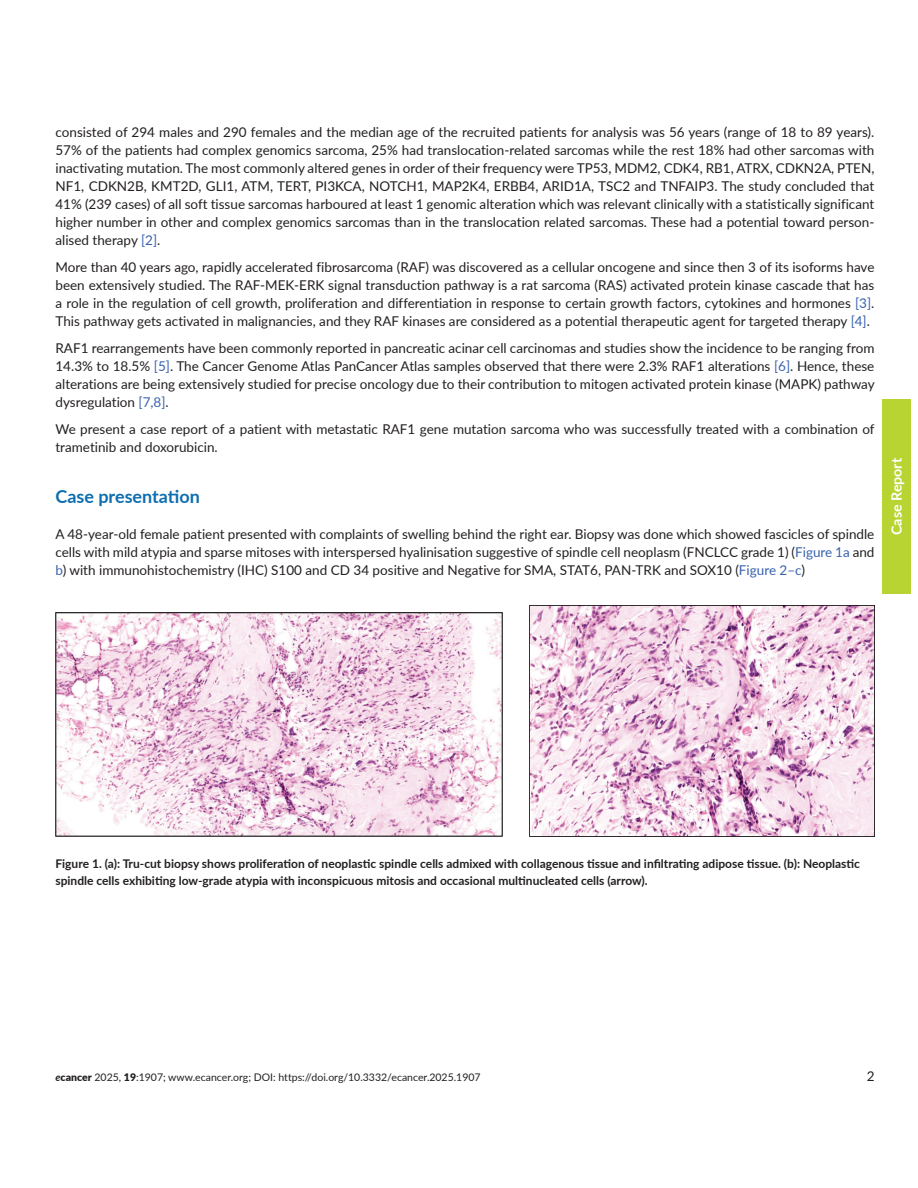
<style>
.page{position:relative;width:918px;height:1188px;background:#fff}
.page>*{position:absolute;margin:0;border:0;box-sizing:border-box;transform-origin:0 0}
.t1{font:700 18px "Lato";color:#0e6eb0}
.t2{font:700 14.25px "Lato";color:#fff}
.t3{font:13.5px/18px "Lato";color:#231f20;text-align:justify}
.t4{font:700 12px/16.5px "Lato";color:#231f20}
.t5{font:10.5px "Lato";color:#231f20}
.s1{color:#3862ae}
.s2{font-weight:700;font-style:italic}
.s3{font-weight:900}
</style>
<div class="page">
<div style="left:882px;top:399px;width:29px;height:195px;background:#b8d432"></div>
<img style="left:56px;top:612px;width:446px;height:224px">
<img style="left:529px;top:605px;width:345px;height:231px">
<p class="t3" style="left:55px;top:122px;width:821px">consisted of 294 males and 290 females and the median age of the recruited patients for analysis was 56 years (range of 18 to 89 years).<br>57% of the patients had complex genomics sarcoma, 25% had translocation-related sarcomas while the rest 18% had other sarcomas with inactivating mutation. The most commonly altered genes in order of their frequency were TP53, MDM2, CDK4, RB1, ATRX, CDKN2A, PTEN, NF1, CDKN2B, KMT2D, GLI1, ATM, TERT, PI3KCA, NOTCH1, MAP2K4, ERBB4, ARID1A, TSC2 and TNFAIP3. The study concluded that 41% (239 cases) of all soft tissue sarcomas harboured at least 1 genomic alteration which was relevant clinically with a statistically significant higher number in other and complex genomics sarcomas than in the translocation related sarcomas. These had a potential toward person&shy;alised therapy <span class="s1">[2]</span>.</p>
<p class="t3" style="left:55px;top:257px;width:821px">More than 40 years ago, rapidly accelerated fibrosarcoma (RAF) was discovered as a cellular oncogene and since then 3 of its isoforms have been extensively studied. The RAF-MEK-ERK signal transduction pathway is a rat sarcoma (RAS) activated protein kinase cascade that has a role in the regulation of cell growth, proliferation and differentiation in response to certain growth factors, cytokines and hormones <span class="s1">[3]</span>.<br>This pathway gets activated in malignancies, and they RAF kinases are considered as a potential therapeutic agent for targeted therapy <span class="s1">[4]</span>.</p>
<p class="t3" style="left:55px;top:338px;width:821px">RAF1 rearrangements have been commonly reported in pancreatic acinar cell carcinomas and studies show the incidence to be ranging from 14.3% to 18.5% <span class="s1">[5]</span>. The Cancer Genome Atlas PanCancer Atlas samples observed that there were 2.3% RAF1 alterations <span class="s1">[6]</span>. Hence, these alterations are being extensively studied for precise oncology due to their contribution to mitogen activated protein kinase (MAPK) pathway dysregulation <span class="s1">[7,8]</span>.</p>
<p class="t3" style="left:55px;top:419px;width:821px">We present a case report of a patient with metastatic RAF1 gene mutation sarcoma who was successfully treated with a combination of trametinib and doxorubicin.</p>
<h1 class="t1" style="left:56px;top:483px;width:146px">Case presentation</h1>
<p class="t3" style="left:56px;top:524px;width:821px">A 48-year-old female patient presented with complaints of swelling behind the right ear. Biopsy was done which showed fascicles of spindle cells with mild atypia and sparse mitoses with interspersed hyalinisation suggestive of spindle cell neoplasm (FNCLCC grade 1) (<span class="s1">Figure 1a</span> and <span class="s1">b</span>) with immunohistochemistry (IHC) S100 and CD 34 positive and Negative for SMA, STAT6, PAN-TRK and SOX10 (<span class="s1">Figure 2–c</span>)</p>
<p class="t2" style="left:886px;top:535px;width:79px;rotate:-90deg">Case Report</p>
<p class="t4" style="left:56px;top:855px;width:806px">Figure 1. (a): Tru-cut biopsy shows proliferation of neoplastic spindle cells admixed with collagenous tissue and infiltrating adipose tissue. (b): Neoplastic spindle cells exhibiting low-grade atypia with inconspicuous mitosis and occasional multinucleated cells (arrow).</p>
<p class="t5" style="left:56px;top:1070px;width:427px"><span class="s2">e</span><span class="s3">cancer</span> 2025, <span class="s3">19</span>:1907; www.ecancer.org; DOI: https://doi.org/10.3332/ecancer.2025.1907</p>
<p class="t3" style="left:867px;top:1067px;width:9px">2</p>
</div>
